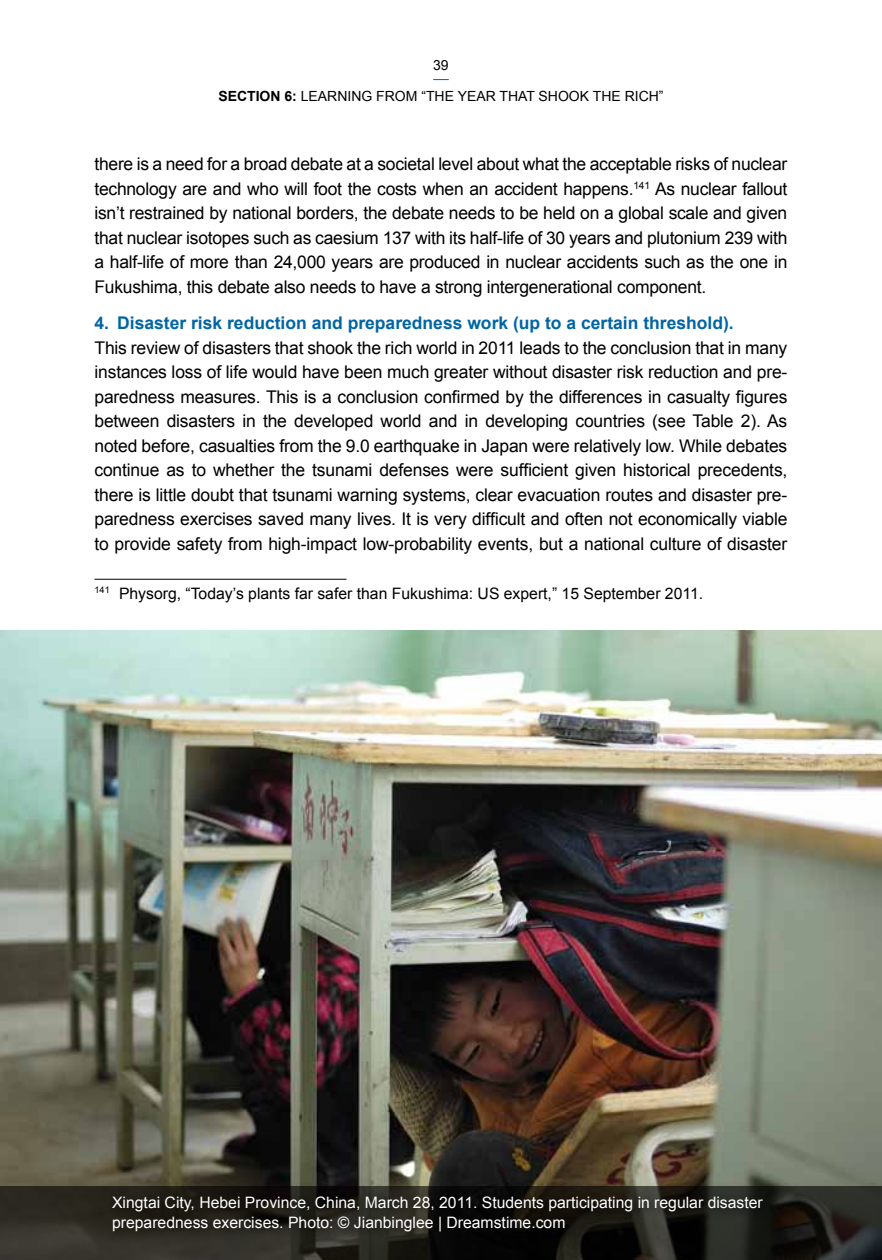
<style>
.page{position:relative;width:882px;height:1260px;background:#fff}
.page>*{position:absolute;margin:0;border:0;box-sizing:border-box;transform-origin:0 0}
.t1{font:17.5px/24.5px "Arial";letter-spacing:-.01em;color:#000;text-align:justify}
.t2{font:700 17.5px "Arial";color:#0065a4}
.t3{font:15.75px/19.2px "Arial";color:#fff}
.t4{font:15.75px "Arial";color:#000}
.t5{font:14px "Arial";color:#000}
.t6{font:700 14px "Arial";color:#000}
.s1{font-weight:700}
</style>
<div class="page">
<hr style="left:94px;top:579px;width:252px;height:1px;background:#000">
<svg style="left:433px;top:79px;width:16px;height:1px"></svg>
<img style="left:0;top:630px;width:882px;height:556px">
<svg style="left:0;top:1186px;width:882px;height:74px;background:#24231e"></svg>
<div style="left:107px;top:1190px;width:667px;height:52px;background:#000;opacity:.75"></div>
<p class="t5" style="left:433px;top:56px;width:17px">39</p>
<p class="t6" style="left:218px;top:87px;width:10px">section</p>
<p class="t5" style="left:285px;top:87px;width:34px"><span class="s1">6:</span> Learning</p>
<p class="t5" style="left:376px;top:87px;width:11px">from</p>
<p class="t5" style="left:421px;top:87px;width:56px">“The Year</p>
<p class="t5" style="left:499px;top:87px;width:10px">that</p>
<p class="t5" style="left:539px;top:87px;width:21px">Shook</p>
<p class="t5" style="left:593px;top:87px;width:10px">the</p>
<p class="t5" style="left:625px;top:87px;width:40px">Rich”</p>
<p class="t1" style="left:94px;top:152px;width:694px">there is a need for a broad debate at a societal level about what the acceptable risks of nuclear technology are and who will foot the costs when an accident happens.<sup>141</sup> As nuclear fallout isn’t restrained by national borders, the debate needs to be held on a global scale and given that nuclear isotopes such as caesium 137 with its half-life of 30 years and plutonium 239 with a half-life of more than 24,000 years are produced in nuclear accidents such as the one in Fukushima, this debate also needs to have a strong intergenerational component.</p>
<p class="t2" style="left:94px;top:312px;width:641px">4. Disaster risk reduction and preparedness work (up to a certain threshold).</p>
<p class="t1" style="left:94px;top:336px;width:694px">This review of disasters that shook the rich world in 2011 leads to the conclusion that in many instances loss of life would have been much greater without disaster risk reduction and pre&shy;paredness measures. This is a conclusion confirmed by the differences in casualty figures between disasters in the developed world and in developing countries (see Table 2). As noted before, casualties from the 9.0 earthquake in Japan were relatively low. While debates continue as to whether the tsunami defenses were sufficient given historical precedents, there is little doubt that tsunami warning systems, clear evacuation routes and disaster pre&shy;paredness exercises saved many lives. It is very difficult and often not economically viable to provide safety from high-impact low-probability events, but a national culture of disaster</p>
<p class="t4" style="left:94px;top:583px;width:610px"><sup>141</sup> Physorg, “Today’s plants far safer than Fukushima: US expert,” 15 September 2011.</p>
<p class="t3" style="left:112px;top:1193px;width:652px">Xingtai City, Hebei Province, China, March 28, 2011. Students participating in regular disaster preparedness exercises. Photo: © Jianbinglee | Dreamstime.com</p>
</div>
